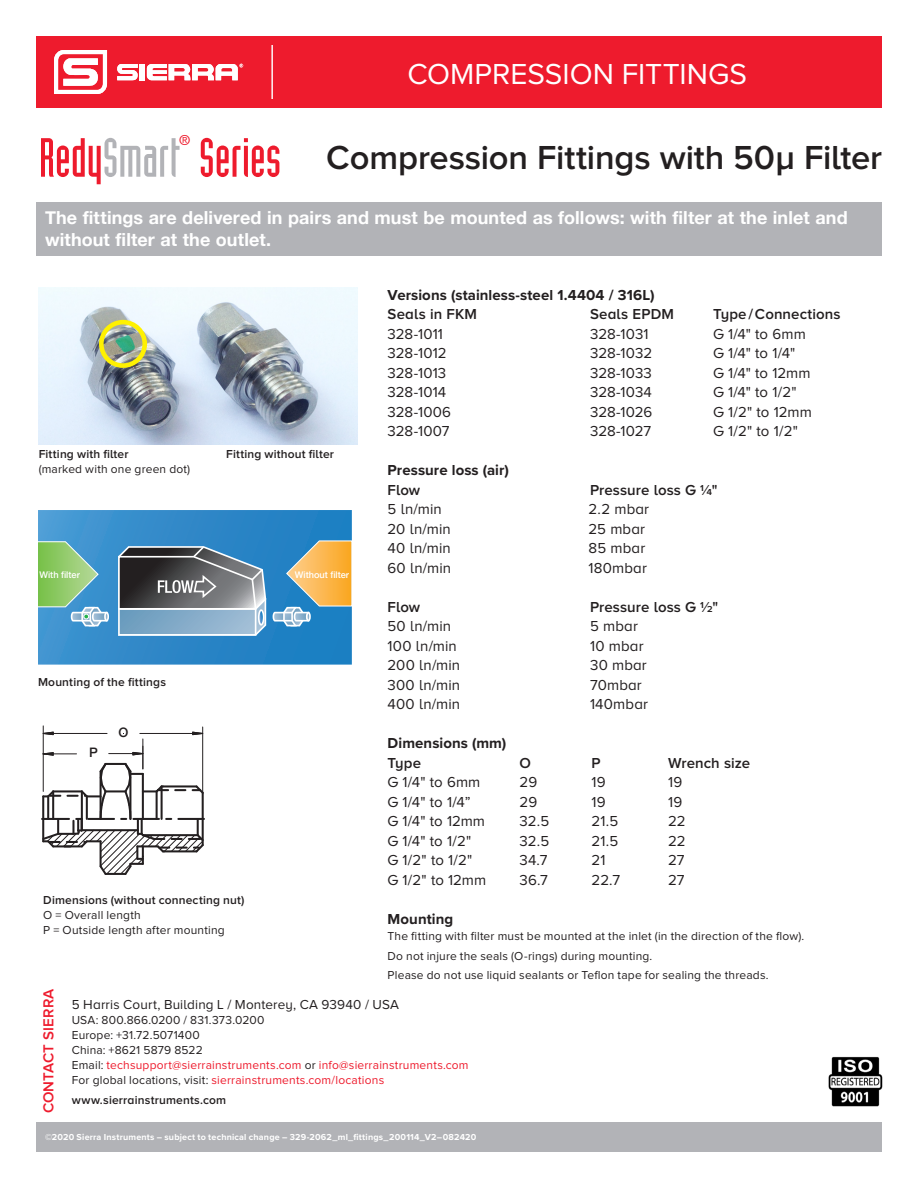
<style>
.page{position:relative;width:918px;height:1188px;background:#fff}
.page>*{position:absolute;margin:0;border:0;box-sizing:border-box;transform-origin:0 0}
.model_HD1{font:54px "Industria Solid";color:#ee1b2d}
.HD2{font:600 34.5px "Proxima Nova A";letter-spacing:-.005em;color:#231f20}
.t1{font:30px "Proxima Nova";color:#fff}
.Subh_1{font:700 18px/21.6px "Helvetica Neue";letter-spacing:.005em;color:#fff}
.Normal_3_Tabs{font:15px "Proxima Nova A";letter-spacing:.005em;color:#231f20}
.Normal_3_Tabs-2{font:600 15px "Proxima Nova A";letter-spacing:.005em;color:#231f20}
.t2{font:700 15px "Proxima Nova";letter-spacing:.005em;color:#231f20}
.Normal_2_Tabs{font:15px "Proxima Nova A";letter-spacing:.005em;color:#231f20}
.t3{font:600 15px "Proxima Nova A";letter-spacing:.015em;color:#ee1b2d}
.model_HD1-2{font:13.95px "Industria Solid";color:#ee1b2d}
.t4{font:13.5px "Proxima Nova A";letter-spacing:.01em;color:#231f20}
.t5{font:500 13.05px "Helvetica Neue";color:#231f20}
.Address{font:12px/15px "Proxima Nova";letter-spacing:.015em;color:#231f20}
.Address-2{font:600 12px "Proxima Nova A";letter-spacing:.015em;color:#231f20}
.t6{font:500 9.15px "Helvetica Neue";color:#fff}
.t7{font:700 9px "Proxima Nova";letter-spacing:.02em;color:#fff}
.s1{color:#b2b3b7}
.s2{font-family:"Proxima Nova A";font-weight:600}
.s3{color:#ee1b2d}
</style>
<div class="page">
<div style="left:36px;top:1122px;width:846px;height:30px;background:#b2b3b7"></div>
<img style="left:828px;top:1056px;width:55px;height:51px">
<div style="left:36px;top:36px;width:846px;height:72px;background:#ee1b2d"></div>
<div style="left:36px;top:202px;width:846px;height:54px;background:#b2b3b7"></div>
<svg style="left:54px;top:50px;width:53px;height:44px"></svg>
<svg style="left:117px;top:64px;width:21px;height:16px"></svg>
<div style="left:139px;top:64px;width:6px;height:16px;background:#fff"></div>
<svg style="left:147px;top:64px;width:96px;height:16px"></svg>
<hr style="left:272px;top:45px;width:1px;height:54px;background:#fff">
<img style="left:39px;top:288px;width:318px;height:156px">
<div style="left:99px;top:320px;width:48px;height:48px;border:5px solid #fff101;border-radius:50%"></div>
<svg style="left:38px;top:510px;width:314px;height:155px;background:#3089c9"></svg>
<div style="left:104px;top:612px;width:5px;height:10px;border:2px solid #fff;border-radius:50%"></div>
<svg style="left:38px;top:541px;width:70px;height:86px;background:#73b4a1"></svg>
<svg style="left:117px;top:540px;width:235px;height:96px;background:#738c97"></svg>
<hr style="left:143px;top:739px;width:1px;height:30px;background:#231f20">
<hr style="left:202px;top:727px;width:1px;height:67px;background:#231f20">
<hr style="left:43px;top:726px;width:1px;height:65px;background:#231f20">
<hr style="left:43px;top:733px;width:64px;height:1px;background:#231f20">
<hr style="left:140px;top:733px;width:63px;height:1px;background:#231f20">
<svg style="left:42px;top:731px;width:12px;height:4px"></svg>
<svg style="left:192px;top:731px;width:12px;height:4px"></svg>
<svg style="left:41px;top:746px;width:164px;height:129px"></svg>
<h3 class="t1" style="left:407px;top:57px;width:341px">COMPRESSION FITTINGS</h3>
<p class="model_HD1-2" style="left:179px;top:132px;width:13px">®</p>
<p class="model_HD1" style="left:39px;top:128px;width:243px">Redy<span class="s1">Smart</span> Series</p>
<p class="HD2" style="left:326px;top:138px;width:557px">Compression Fittings with 50μ Filter</p>
<p class="Subh_1" style="left:45px;top:207px;width:804px">The fittings are delivered in pairs and must be mounted as follows: with filter at the inlet and without filter at the outlet.</p>
<p class="Address" style="left:39px;top:447px;width:153px"><span class="s2">Fitting with filter<br></span>(marked with one green dot)</p>
<p class="Address-2" style="left:226px;top:447px;width:109px">Fitting without filter</p>
<p class="t6" style="left:39px;top:568px;width:42px">With filter</p>
<p class="t6" style="left:295px;top:568px;width:56px">Without filter</p>
<p class="Address-2" style="left:38px;top:675px;width:130px">Mounting of the fittings</p>
<p class="t5" style="left:119px;top:722px;width:11px">O</p>
<p class="t5" style="left:89px;top:742px;width:10px">P</p>
<p class="Address" style="left:43px;top:893px;width:203px"><span class="s2">Dimensions (without connecting nut)<br></span>O = Overall length<br>P = Outside length after mounting</p>
<p class="t2" style="left:388px;top:284px;width:269px">Versions (stainless-steel 1.4404 / 316L)</p>
<p class="Normal_3_Tabs-2" style="left:388px;top:306px;width:91px">Seals in FKM</p>
<p class="Normal_3_Tabs-2" style="left:590px;top:306px;width:85px">Seals EPDM</p>
<p class="Normal_3_Tabs-2" style="left:713px;top:306px;width:129px">Type/Connections</p>
<p class="Normal_3_Tabs" style="left:388px;top:325px;width:57px">328-1011</p>
<p class="Normal_3_Tabs" style="left:590px;top:325px;width:60px">328-1031</p>
<p class="Normal_3_Tabs" style="left:713px;top:325px;width:94px">G 1/4" to 6mm</p>
<p class="Normal_3_Tabs" style="left:388px;top:345px;width:60px">328-1012</p>
<p class="Normal_3_Tabs" style="left:590px;top:345px;width:64px">328-1032</p>
<p class="Normal_3_Tabs" style="left:713px;top:345px;width:84px">G 1/4" to 1/4"</p>
<p class="Normal_3_Tabs" style="left:388px;top:364px;width:60px">328-1013</p>
<p class="Normal_3_Tabs" style="left:590px;top:364px;width:63px">328-1033</p>
<p class="Normal_3_Tabs" style="left:713px;top:364px;width:99px">G 1/4" to 12mm</p>
<p class="Normal_3_Tabs" style="left:388px;top:384px;width:60px">328-1014</p>
<p class="Normal_3_Tabs" style="left:590px;top:384px;width:63px">328-1034</p>
<p class="Normal_3_Tabs" style="left:713px;top:384px;width:85px">G 1/4" to 1/2"</p>
<p class="Normal_3_Tabs" style="left:388px;top:403px;width:65px">328-1006</p>
<p class="Normal_3_Tabs" style="left:590px;top:403px;width:64px">328-1026</p>
<p class="Normal_3_Tabs" style="left:713px;top:403px;width:100px">G 1/2" to 12mm</p>
<p class="Normal_3_Tabs" style="left:388px;top:423px;width:63px">328-1007</p>
<p class="Normal_3_Tabs" style="left:590px;top:423px;width:63px">328-1027</p>
<p class="Normal_3_Tabs" style="left:713px;top:423px;width:86px">G 1/2" to 1/2"</p>
<p class="t2" style="left:388px;top:459px;width:123px">Pressure loss (air)</p>
<p class="Normal_3_Tabs-2" style="left:388px;top:481px;width:34px">Flow</p>
<p class="Normal_3_Tabs-2" style="left:590px;top:481px;width:129px">Pressure loss G ¼"</p>
<p class="Normal_2_Tabs" style="left:388px;top:501px;width:56px">5 ln/min</p>
<p class="Normal_2_Tabs" style="left:589px;top:501px;width:62px">2.2 mbar</p>
<p class="Normal_2_Tabs" style="left:388px;top:520px;width:65px">20 ln/min</p>
<p class="Normal_2_Tabs" style="left:589px;top:520px;width:58px">25 mbar</p>
<p class="Normal_2_Tabs" style="left:388px;top:540px;width:65px">40 ln/min</p>
<p class="Normal_2_Tabs" style="left:589px;top:540px;width:58px">85 mbar</p>
<p class="Normal_2_Tabs" style="left:388px;top:559px;width:65px">60 ln/min</p>
<p class="Normal_2_Tabs" style="left:589px;top:559px;width:60px">180mbar</p>
<p class="Normal_3_Tabs-2" style="left:388px;top:598px;width:34px">Flow</p>
<p class="Normal_3_Tabs-2" style="left:590px;top:598px;width:129px">Pressure loss G ½"</p>
<p class="Normal_3_Tabs" style="left:388px;top:618px;width:65px">50 ln/min</p>
<p class="Normal_3_Tabs" style="left:590px;top:618px;width:49px">5 mbar</p>
<p class="Normal_3_Tabs" style="left:388px;top:637px;width:71px">100 ln/min</p>
<p class="Normal_3_Tabs" style="left:590px;top:637px;width:55px">10 mbar</p>
<p class="Normal_3_Tabs" style="left:388px;top:657px;width:74px">200 ln/min</p>
<p class="Normal_3_Tabs" style="left:590px;top:657px;width:58px">30 mbar</p>
<p class="Normal_3_Tabs" style="left:388px;top:676px;width:74px">300 ln/min</p>
<p class="Normal_3_Tabs" style="left:590px;top:676px;width:53px">70mbar</p>
<p class="Normal_3_Tabs" style="left:388px;top:696px;width:74px">400 ln/min</p>
<p class="Normal_3_Tabs" style="left:590px;top:696px;width:59px">140mbar</p>
<p class="t2" style="left:388px;top:732px;width:120px">Dimensions (mm)</p>
<p class="Normal_3_Tabs-2" style="left:388px;top:754px;width:35px">Type</p>
<p class="Normal_3_Tabs-2" style="left:520px;top:754px;width:13px">O</p>
<p class="Normal_3_Tabs-2" style="left:592px;top:754px;width:11px">P</p>
<p class="Normal_3_Tabs-2" style="left:668px;top:754px;width:83px">Wrench size</p>
<p class="Normal_3_Tabs" style="left:388px;top:774px;width:94px">G 1/4" to 6mm</p>
<p class="Normal_3_Tabs" style="left:520px;top:774px;width:19px">29</p>
<p class="Normal_3_Tabs" style="left:592px;top:774px;width:16px">19</p>
<p class="Normal_3_Tabs" style="left:668px;top:774px;width:16px">19</p>
<p class="Normal_3_Tabs" style="left:388px;top:793px;width:84px">G 1/4" to 1/4”</p>
<p class="Normal_3_Tabs" style="left:520px;top:793px;width:19px">29</p>
<p class="Normal_3_Tabs" style="left:592px;top:793px;width:16px">19</p>
<p class="Normal_3_Tabs" style="left:668px;top:793px;width:16px">19</p>
<p class="Normal_3_Tabs" style="left:388px;top:813px;width:99px">G 1/4" to 12mm</p>
<p class="Normal_3_Tabs" style="left:520px;top:813px;width:31px">32.5</p>
<p class="Normal_3_Tabs" style="left:592px;top:813px;width:28px">21.5</p>
<p class="Normal_3_Tabs" style="left:668px;top:813px;width:19px">22</p>
<p class="Normal_3_Tabs" style="left:388px;top:832px;width:85px">G 1/4" to 1/2"</p>
<p class="Normal_3_Tabs" style="left:520px;top:832px;width:31px">32.5</p>
<p class="Normal_3_Tabs" style="left:592px;top:832px;width:28px">21.5</p>
<p class="Normal_3_Tabs" style="left:668px;top:832px;width:19px">22</p>
<p class="Normal_3_Tabs" style="left:388px;top:852px;width:86px">G 1/2" to 1/2"</p>
<p class="Normal_3_Tabs" style="left:520px;top:852px;width:29px">34.7</p>
<p class="Normal_3_Tabs" style="left:592px;top:852px;width:16px">21</p>
<p class="Normal_3_Tabs" style="left:668px;top:852px;width:18px">27</p>
<p class="Normal_3_Tabs" style="left:388px;top:871px;width:100px">G 1/2" to 12mm</p>
<p class="Normal_3_Tabs" style="left:520px;top:871px;width:30px">36.7</p>
<p class="Normal_3_Tabs" style="left:592px;top:871px;width:30px">22.7</p>
<p class="Normal_3_Tabs" style="left:668px;top:871px;width:18px">27</p>
<p class="t2" style="left:388px;top:908px;width:67px">Mounting</p>
<p class="Address" style="left:388px;top:929px;width:418px">The fitting with filter must be mounted at the inlet (in the direction of the flow).</p>
<p class="Address" style="left:388px;top:949px;width:266px">Do not injure the seals (O-rings) during mounting.</p>
<p class="Address" style="left:388px;top:968px;width:382px">Please do not use liquid sealants or Teflon tape for sealing the threads.</p>
<p class="t3" style="left:40px;top:1113px;width:126px;rotate:-90deg">CONTACT SIERRA</p>
<p class="t4" style="left:72px;top:997px;width:329px">5 Harris Court, Building L / Monterey, CA 93940 / USA</p>
<p class="Address" style="left:72px;top:1013px;width:398px">USA: 800.866.0200 / 831.373.0200<br>Europe: +31.72.5071400<br>China: +8621 5879 8522<br>Email: <span class="s3">techsupport@sierrainstruments.com</span> or <span class="s3">info@sierrainstruments.com </span>For global locations, visit: <span class="s3">sierrainstruments.com/locations</span></p>
<p class="Address-2" style="left:72px;top:1093px;width:156px">www.sierrainstruments.com</p>
<p class="t7" style="left:45px;top:1131px;width:433px">©2020 Sierra Instruments – subject to technical change – 329-2062_ml_fittings_200114_V2–082420</p>
</div>
